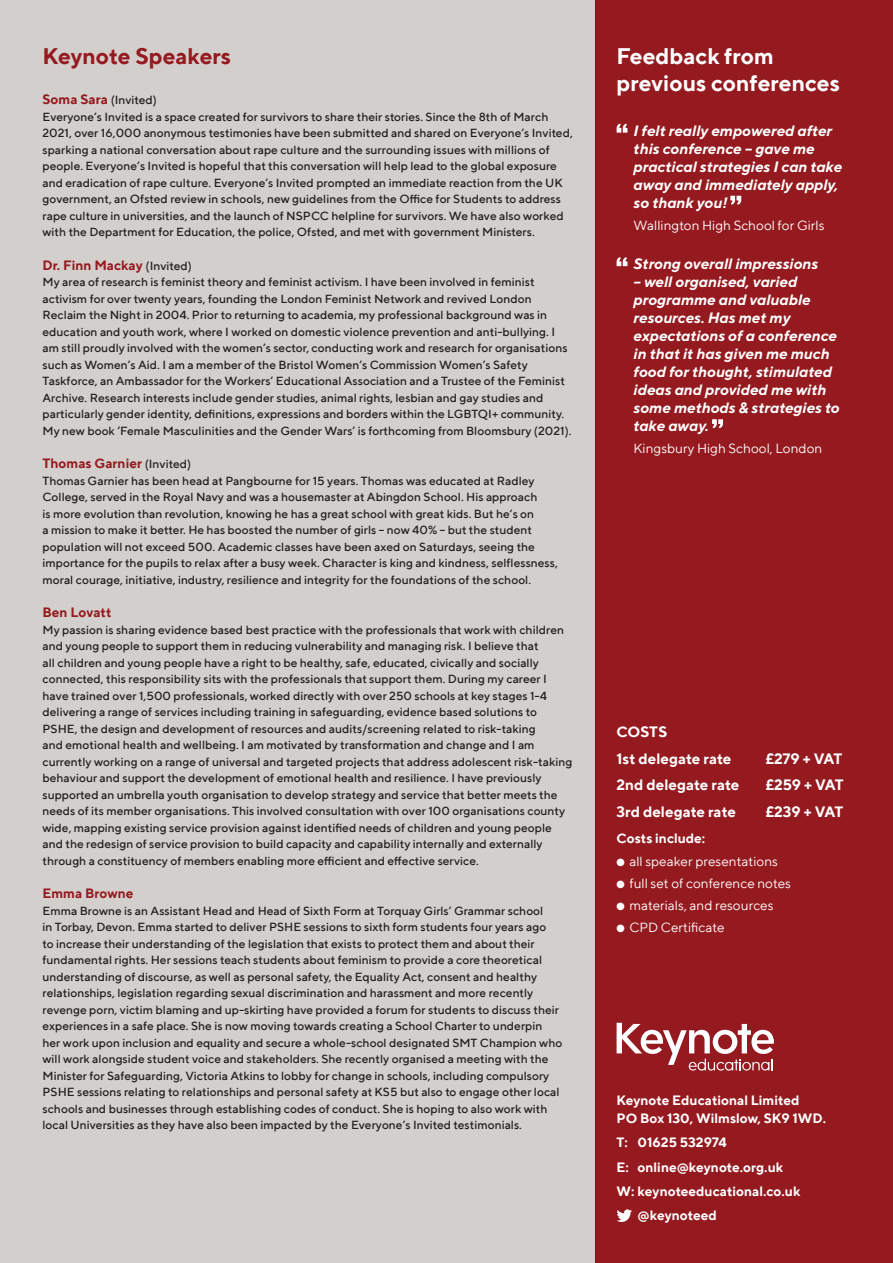
<style>
.page{position:relative;width:893px;height:1263px;background:#fff}
.page>*{position:absolute;margin:0;border:0;box-sizing:border-box;transform-origin:0 0}
.t1{font:700 22.5px/27px "TT Norms";color:#fff}
.t2{font:700 22.5px "TT Norms";color:#951a1f}
.t3{font:italic 700 15px/18px "TT Norms";color:#fff}
.t4{font:700 15px "TT Norms";color:#fff}
.t5{font:13.5px "TT Norms";color:#fff}
.t6{font:700 13.5px "TT Norms";color:#fff}
.t7{font:700 13.5px "TT Norms";color:#951a1f}
.t8{font:500 12px/16.5px "TT Norms";color:#231f20}
.s1{font-weight:700;font-size:13.5px;color:#951a1f}
.s2{font-weight:500;font-size:12px;color:#231f20}
</style>
<div class="page">
<div style="left:0;top:0;width:595px;height:1263px;background:#d3cfcd"></div>
<div style="left:595px;top:0;width:298px;height:1263px;background:#951a1f"></div>
<svg style="left:617px;top:1209px;width:15px;height:13px"></svg>
<svg style="left:617px;top:1023px;width:157px;height:47px"></svg>
<svg style="left:617px;top:124px;width:10px;height:9px"></svg>
<svg style="left:730px;top:196px;width:11px;height:9px"></svg>
<svg style="left:617px;top:257px;width:10px;height:9px"></svg>
<svg style="left:712px;top:419px;width:11px;height:9px"></svg>
<p class="t2" style="left:43px;top:42px;width:190px">Keynote Speakers</p>
<p class="t8" style="left:43px;top:92px;width:532px"><span class="s1">Soma Sara</span> (Invited)<br>Everyone’s Invited is a space created for survivors to share their stories. Since the 8th of March 2021, over 16,000 anonymous testimonies have been submitted and shared on Everyone’s Invited, sparking a national conversation about rape culture and the surrounding issues with millions of people. Everyone’s Invited is hopeful that this conversation will help lead to the global exposure and eradication of rape culture. Everyone’s Invited prompted an immediate reaction from the UK government, an Ofsted review in schools, new guidelines from the Office for Students to address rape culture in universities, and the launch of NSPCC helpline for survivors. We have also worked with the Department for Education, the police, Ofsted, and met with government Ministers.</p>
<p class="t7" style="left:43px;top:257px;width:151px">Dr. Finn Mackay <span class="s2">(Invited)</span></p>
<p class="t8" style="left:43px;top:274px;width:531px">My area of research is feminist theory and feminist activism. I have been involved in feminist activism for over twenty years, founding the London Feminist Network and revived London Reclaim the Night in 2004. Prior to returning to academia, my professional background was in education and youth work, where I worked on domestic violence prevention and anti-bullying. I am still proudly involved with the women’s sector, conducting work and research for organisations such as Women’s Aid. I am a member of the Bristol Women’s Commission Women’s Safety Taskforce, an Ambassador for the Workers’ Educational Association and a Trustee of the Feminist Archive. Research interests include gender studies, animal rights, lesbian and gay studies and particularly gender identity, definitions, expressions and borders within the LGBTQI+ community.<br>My new book ‘Female Masculinities and the Gender Wars’ is forthcoming from Bloomsbury (2021).</p>
<p class="t7" style="left:43px;top:455px;width:150px">Thomas Garnier <span class="s2">(Invited)</span></p>
<p class="t8" style="left:43px;top:472px;width:517px">Thomas Garnier has been head at Pangbourne for 15 years. Thomas was educated at Radley College, served in the Royal Navy and was a housemaster at Abingdon School. His approach<br>is more evolution than revolution, knowing he has a great school with great kids. But he’s on<br>a mission to make it better. He has boosted the number of girls – now 40% – but the student population will not exceed 500. Academic classes have been axed on Saturdays, seeing the importance for the pupils to relax after a busy week. Character is king and kindness, selflessness, moral courage, initiative, industry, resilience and integrity for the foundations of the school.</p>
<p class="t7" style="left:43px;top:604px;width:70px">Ben Lovatt</p>
<p class="t8" style="left:43px;top:621px;width:531px">My passion is sharing evidence based best practice with the professionals that work with children and young people to support them in reducing vulnerability and managing risk. I believe that<br>all children and young people have a right to be healthy, safe, educated, civically and socially connected, this responsibility sits with the professionals that support them. During my career I have trained over 1,500 professionals, worked directly with over 250 schools at key stages 1-4 delivering a range of services including training in safeguarding, evidence based solutions to PSHE, the design and development of resources and audits/screening related to risk-taking<br>and emotional health and wellbeing. I am motivated by transformation and change and I am currently working on a range of universal and targeted projects that address adolescent risk-taking behaviour and support the development of emotional health and resilience. I have previously supported an umbrella youth organisation to develop strategy and service that better meets the needs of its member organisations. This involved consultation with over 100 organisations county wide, mapping existing service provision against identified needs of children and young people and the redesign of service provision to build capacity and capability internally and externally through a constituency of members enabling more efficient and effective service.</p>
<p class="t7" style="left:43px;top:885px;width:93px">Emma Browne</p>
<p class="t8" style="left:43px;top:902px;width:521px">Emma Browne is an Assistant Head and Head of Sixth Form at Torquay Girls’ Grammar school<br>in Torbay, Devon. Emma started to deliver PSHE sessions to sixth form students four years ago<br>to increase their understanding of the legislation that exists to protect them and about their fundamental rights. Her sessions teach students about feminism to provide a core theoretical understanding of discourse, as well as personal safety, the Equality Act, consent and healthy relationships, legislation regarding sexual discrimination and harassment and more recently revenge porn, victim blaming and up-skirting have provided a forum for students to discuss their experiences in a safe place. She is now moving towards creating a School Charter to underpin her work upon inclusion and equality and secure a whole-school designated SMT Champion who will work alongside student voice and stakeholders. She recently organised a meeting with the Minister for Safeguarding, Victoria Atkins to lobby for change in schools, including compulsory PSHE sessions relating to relationships and personal safety at KS5 but also to engage other local schools and businesses through establishing codes of conduct. She is hoping to also work with local Universities as they have also been impacted by the Everyone’s Invited testimonials.</p>
<p class="t1" style="left:617px;top:42px;width:225px">Feedback from previous conferences</p>
<p class="t3" style="left:634px;top:121px;width:210px">I felt really empowered after this conference – gave me practical strategies I can take away and immediately apply, so thank you!</p>
<p class="t5" style="left:634px;top:217px;width:192px">Wallington High School for Girls</p>
<p class="t3" style="left:634px;top:255px;width:186px">Strong overall impressions</p>
<p class="t3" style="left:634px;top:273px;width:208px">– well organised, varied programme and valuable resources. Has met my expectations of a conference in that it has given me much food for thought, stimulated ideas and provided me with some methods &amp; strategies to take away.</p>
<p class="t5" style="left:634px;top:440px;width:190px">Kingsbury High School, London</p>
<p class="t4" style="left:617px;top:723px;width:52px">COSTS</p>
<p class="t4" style="left:617px;top:749px;width:116px">1st delegate rate</p>
<p class="t4" style="left:765px;top:749px;width:78px">£279 + VAT</p>
<p class="t4" style="left:617px;top:776px;width:124px">2nd delegate rate</p>
<p class="t4" style="left:765px;top:776px;width:80px">£259 + VAT</p>
<p class="t4" style="left:617px;top:802px;width:121px">3rd delegate rate</p>
<p class="t4" style="left:765px;top:802px;width:79px">£239 + VAT</p>
<p class="t6" style="left:617px;top:830px;width:90px">Costs include:</p>
<p class="t5" style="left:617px;top:852px;width:163px">● all speaker presentations</p>
<p class="t5" style="left:617px;top:875px;width:176px">● full set of conference notes</p>
<p class="t5" style="left:617px;top:897px;width:159px">● materials, and resources</p>
<p class="t5" style="left:617px;top:919px;width:109px">● CPD Certificate</p>
<p class="t6" style="left:617px;top:1092px;width:184px">Keynote Educational Limited</p>
<p class="t6" style="left:617px;top:1110px;width:211px">PO Box 130, Wilmslow, SK9 1WD.</p>
<p class="t6" style="left:617px;top:1134px;width:112px">T: 01625 532974</p>
<p class="t6" style="left:617px;top:1158px;width:168px">E: online@keynote.org.uk</p>
<p class="t6" style="left:617px;top:1183px;width:185px">W: keynoteeducational.co.uk</p>
<p class="t6" style="left:638px;top:1207px;width:81px">@keynoteed</p>
</div>
